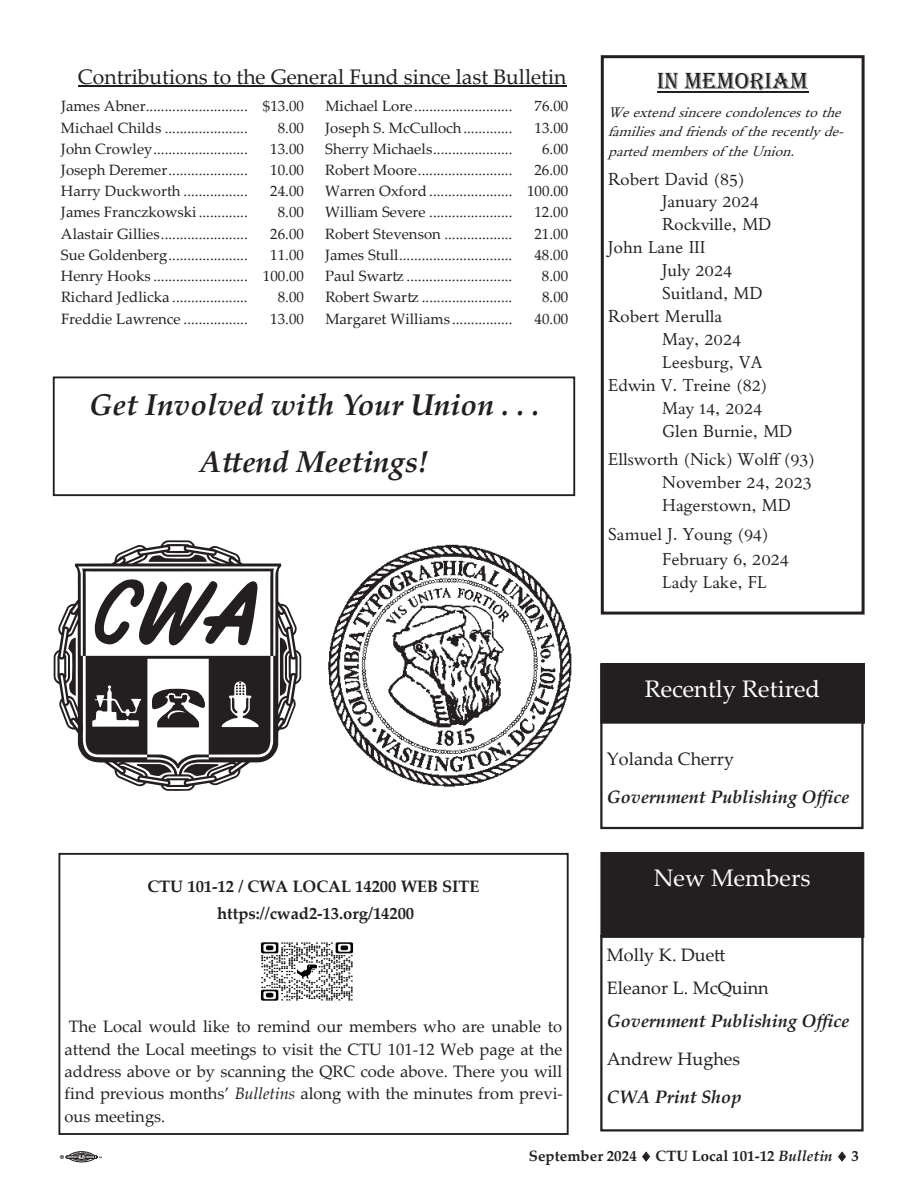
<style>
.page{position:relative;width:918px;height:1188px;background:#fff}
.page>*{position:absolute;margin:0;border:0;box-sizing:border-box;transform-origin:0 0}
.t1{font:italic 700 30px/57.3px "Palatino Linotype";color:#231f20;text-align:center}
.t2{font:24px "Palatino Linotype";color:#fff}
.t3{font:24px "Algerian";color:#231f20}
.t4{font:21.15px "Palatino Linotype";color:#231f20}
.t5{font:italic 700 18px "Palatino Linotype";color:#231f20}
.t6{font:18px/33.5px "Palatino Linotype";color:#231f20}
.t7{font:16.5px/22.8px "Sanskrit Text";color:#231f20}
.t8{font:16.5px/22.5px "Palatino Linotype";color:#231f20;text-align:justify}
.t9{font:700 16.5px/27px "Palatino Linotype";color:#231f20;text-align:center}
.t10{font:15px/21.1px "Palatino Linotype";color:#231f20;text-align:justify}
.t11{font:700 15px "Palatino Linotype";letter-spacing:.005em;color:#231f20}
.t12{font:italic 13.5px/19.5px "Sanskrit Text";color:#231f20}
.s1{font-style:normal}
.s2{font-style:italic}
</style>
<div class="page">
<hr style="left:78px;top:86px;width:488px;height:1px;background:#231f20">
<div style="left:601px;top:55px;width:264px;height:560px;border:3px solid #231f20"></div>
<hr style="left:657px;top:92px;width:151px;height:1px;background:#231f20">
<div style="left:600px;top:935px;width:264px;height:197px;border:2px solid #231f20"></div>
<div style="left:602px;top:854px;width:260px;height:82px;background:#231f20"></div>
<div style="left:600px;top:852px;width:264px;height:86px;border:4px solid #231f20"></div>
<div style="left:58px;top:853px;width:511px;height:282px;border:2px solid #231f20"></div>
<img style="left:260px;top:942px;width:94px;height:59px">
<div style="left:600px;top:664px;width:264px;height:165px;border:2px solid #231f20"></div>
<div style="left:602px;top:665px;width:261px;height:57px;background:#231f20"></div>
<div style="left:600px;top:663px;width:265px;height:61px;border:4px solid #231f20"></div>
<div style="left:53px;top:376px;width:522px;height:120px;border:2px solid #231f20"></div>
<svg style="left:55px;top:542px;width:245px;height:247px"></svg>
<svg style="left:60px;top:1152px;width:42px;height:10px"></svg>
<img style="left:328px;top:544px;width:244px;height:243px">
<h3 class="t4" style="left:78px;top:61px;width:490px">Contributions to the General Fund since last Bulletin</h3>
<h2 class="t3" style="left:657px;top:67px;width:152px">IN MEMORIAM</h2>
<p class="t12" style="left:608px;top:103px;width:243px">Weextendsincerecondolencestothe familiesandfriendsoftherecentlyde&shy;partedmembersoftheUnion<span class="s1">.</span></p>
<p class="t7" style="left:608px;top:168px;width:138px">Robert David (85)</p>
<p class="t7" style="left:662px;top:190px;width:98px">January 2024</p>
<p class="t7" style="left:662px;top:213px;width:111px">Rockville, MD</p>
<p class="t7" style="left:608px;top:236px;width:99px">John Lane III</p>
<p class="t7" style="left:662px;top:259px;width:72px">July 2024</p>
<p class="t7" style="left:662px;top:282px;width:102px">Suitland, MD</p>
<p class="t7" style="left:608px;top:305px;width:116px">Robert Merulla</p>
<p class="t7" style="left:662px;top:328px;width:81px">May, 2024</p>
<p class="t7" style="left:662px;top:351px;width:102px">Leesburg, VA</p>
<p class="t7" style="left:608px;top:374px;width:161px">Edwin V. Treine (82)</p>
<p class="t7" style="left:662px;top:397px;width:102px">May 14, 2024</p>
<p class="t7" style="left:662px;top:420px;width:132px">Glen Burnie, MD</p>
<p class="t7" style="left:662px;top:449px;width:154px;text-indent:-54px">Ellsworth (Nick) Wolff (93)<br>November 24, 2023<br>Hagerstown, MD</p>
<p class="t7" style="left:662px;top:523px;width:128px;line-height:23.7px;text-indent:-54px">Samuel J. Young (94)<br>February 6, 2024<br>Lady Lake, FL</p>
<p class="t10" style="left:61px;top:95px;width:245px">James Abner........................... $13.00<br>Michael Childs ......................</p>
<p class="t10" style="left:325px;top:95px;width:189px">Michael Lore..........................</p>
<p class="t10" style="left:534px;top:95px;width:35px">76.00</p>
<p class="t10" style="left:325px;top:116px;width:189px">Joseph S. McCulloch.............</p>
<p class="t10" style="left:534px;top:116px;width:35px">13.00</p>
<p class="t10" style="left:325px;top:138px;width:189px">Sherry Michaels.....................</p>
<p class="t10" style="left:542px;top:138px;width:28px">6.00</p>
<p class="t10" style="left:325px;top:159px;width:189px">Robert Moore.........................</p>
<p class="t10" style="left:278px;top:116px;width:28px">8.00</p>
<p class="t10" style="left:61px;top:138px;width:188px">John Crowley.........................</p>
<p class="t10" style="left:270px;top:138px;width:35px">13.00</p>
<p class="t10" style="left:61px;top:159px;width:188px">Joseph Deremer.....................</p>
<p class="t10" style="left:270px;top:159px;width:35px">10.00</p>
<p class="t10" style="left:61px;top:180px;width:188px">Harry Duckworth .................</p>
<p class="t10" style="left:270px;top:180px;width:35px">24.00</p>
<p class="t10" style="left:61px;top:201px;width:188px">James Franczkowski .............</p>
<p class="t10" style="left:278px;top:201px;width:28px">8.00</p>
<p class="t10" style="left:61px;top:222px;width:188px">Alastair Gillies.......................</p>
<p class="t10" style="left:270px;top:222px;width:35px">26.00</p>
<p class="t10" style="left:61px;top:244px;width:188px">Sue Goldenberg.....................</p>
<p class="t10" style="left:325px;top:159px;width:245px;text-indent:209px">26.00<br>Warren Oxford ...................... 100.00<br>William Severe ......................</p>
<p class="t10" style="left:534px;top:201px;width:35px">12.00</p>
<p class="t10" style="left:325px;top:222px;width:189px">Robert Stevenson ..................</p>
<p class="t10" style="left:534px;top:222px;width:35px">21.00</p>
<p class="t10" style="left:325px;top:244px;width:189px">James Stull..............................</p>
<p class="t10" style="left:534px;top:244px;width:35px">48.00</p>
<p class="t10" style="left:325px;top:265px;width:189px">Paul Swartz ............................</p>
<p class="t10" style="left:542px;top:265px;width:28px">8.00</p>
<p class="t10" style="left:325px;top:286px;width:189px">Robert Swartz ........................</p>
<p class="t10" style="left:542px;top:286px;width:28px">8.00</p>
<p class="t10" style="left:325px;top:307px;width:189px">Margaret Williams ................</p>
<p class="t10" style="left:535px;top:307px;width:35px">40.00</p>
<p class="t10" style="left:61px;top:244px;width:245px;text-indent:209px">11.00<br>Henry Hooks ......................... 100.00<br>Richard Jedlicka ....................</p>
<p class="t10" style="left:278px;top:286px;width:28px">8.00</p>
<p class="t10" style="left:61px;top:307px;width:188px">Freddie Lawrence .................</p>
<p class="t10" style="left:270px;top:307px;width:35px">13.00</p>
<h1 class="t1" style="left:89px;top:375px;width:451px">Get Involved with Your Union . . .<br>Attend Meetings!</h1>
<h2 class="t2" style="left:645px;top:671px;width:177px">Recently Retired</h2>
<p class="t9" style="left:147px;top:872px;width:334px">CTU 101-12 / CWA LOCAL 14200 WEB SITE https://cwad2-13.org/14200</p>
<p class="t8" style="left:65px;top:1015px;width:500px">The Local would like to remind our members who are unable to attend the Local meetings to visit the CTU 101-12 Web page at the address above or by scanning the QRC code above. There you will find previous months’ <span class="s2">Bulletins</span> along with the minutes from previ&shy;ous meetings.</p>
<p class="t6" style="left:607px;top:742px;width:129px">Yolanda Cherry</p>
<p class="t5" style="left:607px;top:784px;width:244px">Government Publishing Office</p>
<h2 class="t2" style="left:654px;top:860px;width:159px">New Members</h2>
<p class="t6" style="left:607px;top:937px;width:163px">Molly K. Duett<br>Eleanor L. McQuinn</p>
<p class="t5" style="left:607px;top:1009px;width:244px">Government Publishing Office</p>
<p class="t6" style="left:607px;top:1042px;width:135px">Andrew Hughes</p>
<p class="t5" style="left:607px;top:1084px;width:136px">CWA Print Shop</p>
<p class="t11" style="left:529px;top:1145px;width:332px">September 2024 ◻ CTU Local 101-12 <span class="s2">Bulletin</span> ◻ 3</p>
</div>
